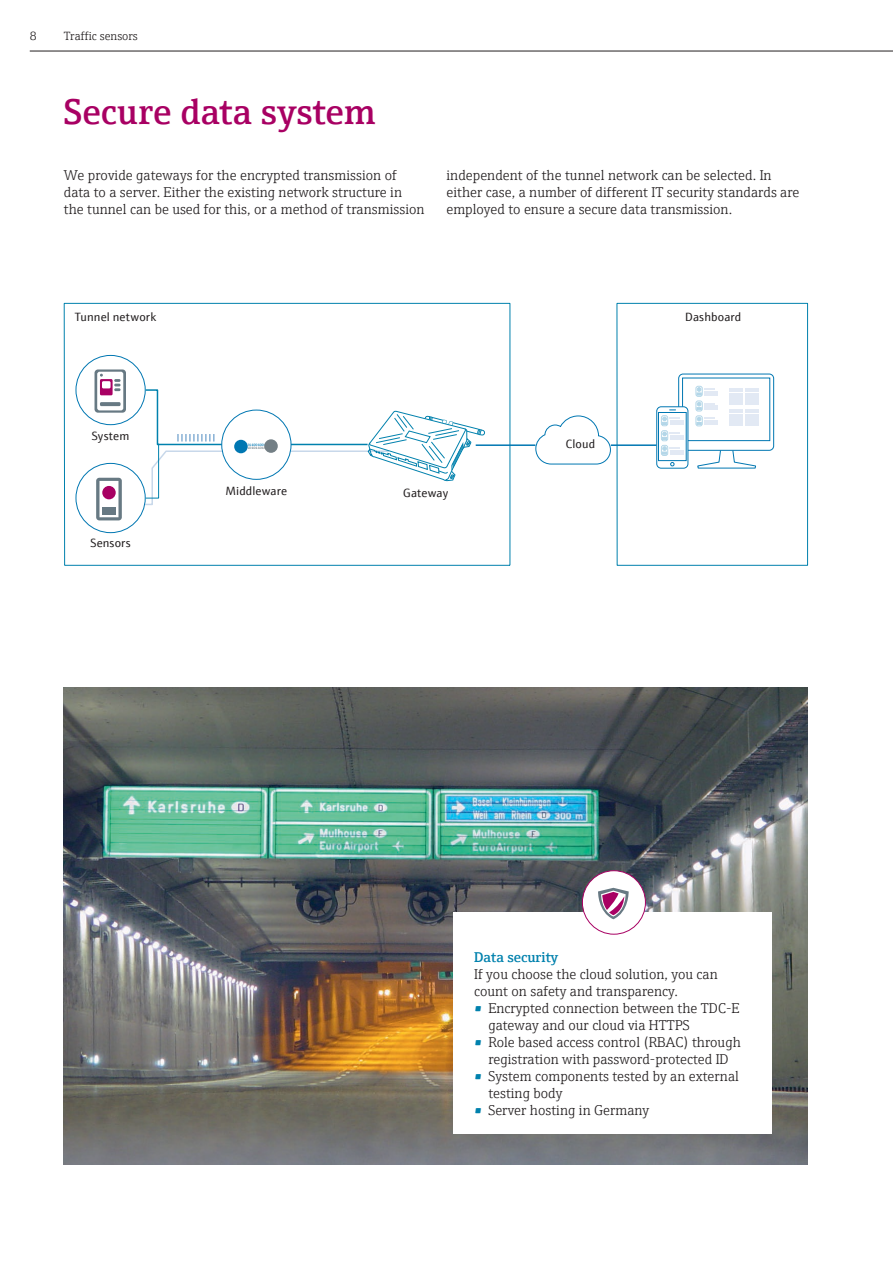
<style>
.page{position:relative;width:893px;height:1263px;background:#fff}
.page>*{position:absolute;margin:0;border:0;box-sizing:border-box;transform-origin:0 0}
.t1{font:600 36px "E+H Serif";letter-spacing:.005em;color:#a80063}
.t2{font:300 14.25px/17px "E+H Serif";color:#231f20}
.t3{font:600 14.25px "E+H Serif";color:#0081ad}
.t4{font:12px "E+H Sans";letter-spacing:.01em;color:#231f20}
.t5{font:300 12px "E+H Serif";color:#231f20}
.t6{font:500 3.6px "SICK Franklin";color:#0077b2}
.t7{font:500 3.6px "SICK Franklin";color:#737f85}
.s1{font-weight:600;color:#0081ad}
</style>
<div class="page">
<hr style="left:30px;top:51px;width:863px;height:1px;background:#231f20">
<div style="left:76px;top:463px;width:70px;height:70px;border:1px solid #0077b2;border-radius:50%"></div>
<div style="left:76px;top:355px;width:70px;height:70px;border:1px solid #0077b2;border-radius:50%"></div>
<img style="left:64px;top:688px;width:744px;height:476px">
<svg style="left:96px;top:478px;width:26px;height:42px"></svg>
<div style="left:102px;top:508px;width:14px;height:7px;background:#677983"></div>
<div style="left:102px;top:486px;width:14px;height:13px;background:#a80063;border-radius:50%"></div>
<svg style="left:535px;top:415px;width:76px;height:50px"></svg>
<div style="left:678px;top:374px;width:96px;height:76px;border:1px solid #0077b2;border-radius:4px"></div>
<div style="left:656px;top:406px;width:32px;height:62px;border:1px solid #0077b2;border-radius:4px"></div>
<svg style="left:658px;top:378px;width:112px;height:90px"></svg>
<div style="left:670px;top:420px;width:14px;height:5px;background:#e2e9f4"></div>
<div style="left:670px;top:435px;width:14px;height:5px;background:#e2e9f4"></div>
<div style="left:670px;top:450px;width:14px;height:5px;background:#e2e9f4"></div>
<div style="left:453px;top:912px;width:319px;height:222px;background:#fff"></div>
<div style="left:582px;top:871px;width:63px;height:63px;background:#fff;border-radius:50%"></div>
<svg style="left:598px;top:888px;width:31px;height:31px"></svg>
<div style="left:582px;top:870px;width:64px;height:64px;border:1px solid #a80063;border-radius:50%"></div>
<div style="left:617px;top:303px;width:191px;height:263px;border:1px solid #0081ad"></div>
<div style="left:64px;top:303px;width:446px;height:263px;border:1px solid #0081ad"></div>
<hr style="left:476px;top:444px;width:59px;height:2px;background:#0077b2">
<hr style="left:611px;top:444px;width:45px;height:2px;background:#0077b2">
<svg style="left:143px;top:389px;width:342px;height:117px"></svg>
<svg style="left:95px;top:369px;width:31px;height:44px"></svg>
<p class="t5" style="left:30px;top:27px;width:8px">8</p>
<p class="t5" style="left:64px;top:27px;width:76px">Traffic sensors</p>
<h1 class="t1" style="left:64px;top:84px;width:314px">Secure data system</h1>
<p class="t2" style="left:64px;top:166px;width:362px">We provide gateways for the encrypted transmission of data to a server. Either the existing network structure in the tunnel can be used for this, or a method of transmission</p>
<p class="t2" style="left:446px;top:166px;width:354px">independent of the tunnel network can be selected. In either case, a number of different IT security standards are employed to ensure a secure data transmission.</p>
<p class="t4" style="left:75px;top:308px;width:83px">Tunnel network</p>
<p class="t4" style="left:685px;top:308px;width:58px">Dashboard</p>
<p class="t4" style="left:92px;top:427px;width:39px">System</p>
<p class="t4" style="left:90px;top:534px;width:42px">Sensors</p>
<p class="t6" style="left:243px;top:442px;width:25px">11011001001</p>
<p class="t7" style="left:243px;top:446px;width:25px">01101011010</p>
<p class="t4" style="left:225px;top:482px;width:63px">Middleware</p>
<p class="t4" style="left:403px;top:484px;width:47px">Gateway</p>
<p class="t4" style="left:566px;top:434px;width:31px">Cloud</p>
<p class="t3" style="left:474px;top:946px;width:85px">Data security</p>
<p class="t2" style="left:474px;top:964px;width:245px">If you choose the cloud solution, you can count on safety and transparency.</p>
<p class="t2" style="left:488px;top:998px;width:253px;text-indent:-14px"><span class="s1">•</span> Encrypted connection between the TDC-E gateway and our cloud via HTTPS</p>
<p class="t2" style="left:474px;top:1032px;width:268px;text-align:center"><span class="s1">•</span> Role based access control (RBAC) through registration with password-protected ID</p>
<p class="t2" style="left:488px;top:1067px;width:252px;text-indent:-14px"><span class="s1">•</span> System components tested by an external testing body</p>
<p class="t2" style="left:474px;top:1101px;width:177px"><span class="s1">•</span> Server hosting in Germany</p>
</div>
